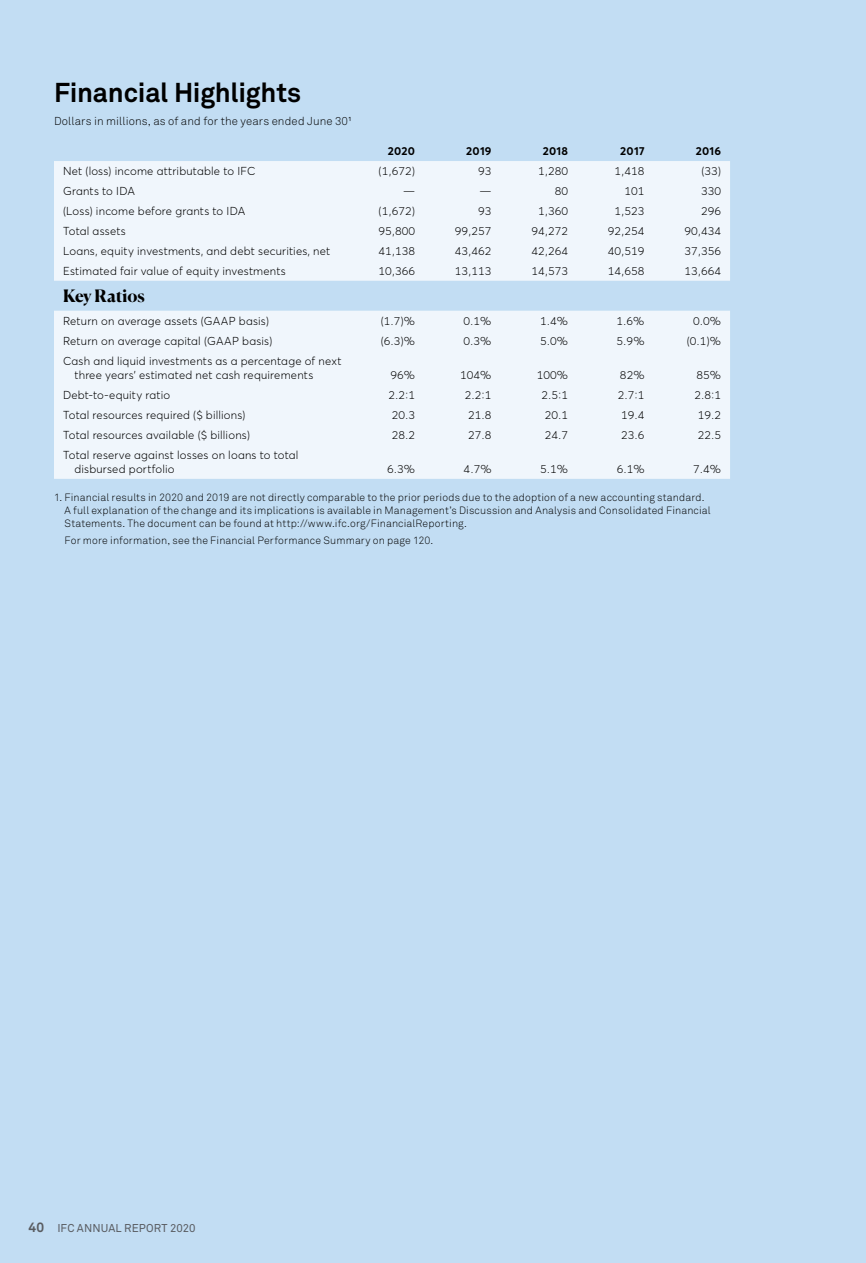
<style>
.page{position:relative;width:866px;height:1263px;background:#c2ddf3}
.page>*{position:absolute;margin:0;border:0;box-sizing:border-box;transform-origin:0 0}
.t1{font:700 27px "Akkurat Pro";letter-spacing:-.01em;color:#000}
.t2{font:700 17.1px "Canela";color:#000}
.t3{font:300 11.4px/14.2px "Averta";letter-spacing:.015em;color:#000}
.t4{font:300 11.4px "Akkurat Pro";letter-spacing:.01em;color:#000}
.t5{font:700 11.4px "Averta";letter-spacing:.025em;color:#000}
.t6{font:11.25px "Akkurat Pro";letter-spacing:.01em;color:#595c61}
.t7{font:300 10.5px/13.2px "Akkurat Pro";letter-spacing:.015em;color:#000}
.s1{font-weight:700;font-size:13.5px}
</style>
<div class="page">
<svg style="left:54px;top:161px;width:676px;height:318px;background:#ebf3fb"></svg>
<h1 class="t1" style="left:54px;top:76px;width:249px">Financial Highlights</h1>
<p class="t4" style="left:54px;top:115px;width:299px">Dollars in millions, as of and for the years ended June 30¹</p>
<p class="t5" style="left:388px;top:144px;width:29px">2020</p>
<p class="t5" style="left:466px;top:144px;width:27px">2019</p>
<p class="t5" style="left:543px;top:144px;width:27px">2018</p>
<p class="t5" style="left:620px;top:144px;width:26px">2017</p>
<p class="t5" style="left:696px;top:144px;width:27px">2016</p>
<p class="t3" style="left:63px;top:164px;width:194px">Net (loss) income attributable to IFC</p>
<p class="t3" style="left:379px;top:164px;width:38px">(1,672)</p>
<p class="t3" style="left:478px;top:164px;width:15px">93</p>
<p class="t3" style="left:538px;top:164px;width:32px">1,280</p>
<p class="t3" style="left:614px;top:164px;width:32px">1,418</p>
<p class="t3" style="left:701px;top:164px;width:21px">(33)</p>
<p class="t3" style="left:63px;top:184px;width:74px">Grants to IDA</p>
<p class="t3" style="left:403px;top:184px;width:14px">—</p>
<p class="t3" style="left:479px;top:184px;width:14px">—</p>
<p class="t3" style="left:555px;top:184px;width:15px">80</p>
<p class="t3" style="left:624px;top:184px;width:22px">101</p>
<p class="t3" style="left:701px;top:184px;width:22px">330</p>
<p class="t3" style="left:63px;top:204px;width:184px">(Loss) income before grants to IDA</p>
<p class="t3" style="left:379px;top:204px;width:38px">(1,672)</p>
<p class="t3" style="left:478px;top:204px;width:15px">93</p>
<p class="t3" style="left:538px;top:204px;width:32px">1,360</p>
<p class="t3" style="left:614px;top:204px;width:32px">1,523</p>
<p class="t3" style="left:701px;top:204px;width:22px">296</p>
<p class="t3" style="left:63px;top:224px;width:64px">Total assets</p>
<p class="t3" style="left:378px;top:224px;width:38px">95,800</p>
<p class="t3" style="left:455px;top:224px;width:38px">99,257</p>
<p class="t3" style="left:531px;top:224px;width:38px">94,272</p>
<p class="t3" style="left:608px;top:224px;width:38px">92,254</p>
<p class="t3" style="left:684px;top:224px;width:38px">90,434</p>
<p class="t3" style="left:63px;top:244px;width:269px">Loans, equity investments, and debt securities, net</p>
<p class="t3" style="left:378px;top:244px;width:38px">41,138</p>
<p class="t3" style="left:455px;top:244px;width:38px">43,462</p>
<p class="t3" style="left:531px;top:244px;width:38px">42,264</p>
<p class="t3" style="left:608px;top:244px;width:38px">40,519</p>
<p class="t3" style="left:684px;top:244px;width:38px">37,356</p>
<p class="t3" style="left:63px;top:264px;width:224px">Estimated fair value of equity investments</p>
<p class="t3" style="left:378px;top:264px;width:38px">10,366</p>
<p class="t3" style="left:455px;top:264px;width:38px">13,113</p>
<p class="t3" style="left:531px;top:264px;width:38px">14,573</p>
<p class="t3" style="left:608px;top:264px;width:38px">14,658</p>
<p class="t3" style="left:684px;top:264px;width:38px">13,664</p>
<h2 class="t2" style="left:63px;top:282px;width:83px">Key Ratios</h2>
<p class="t3" style="left:63px;top:314px;width:207px">Return on average assets (GAAP basis)</p>
<p class="t3" style="left:381px;top:314px;width:36px">(1.7)%</p>
<p class="t3" style="left:464px;top:314px;width:29px">0.1%</p>
<p class="t3" style="left:540px;top:314px;width:29px">1.4%</p>
<p class="t3" style="left:617px;top:314px;width:29px">1.6%</p>
<p class="t3" style="left:693px;top:314px;width:29px">0.0%</p>
<p class="t3" style="left:63px;top:334px;width:211px">Return on average capital (GAAP basis)</p>
<p class="t3" style="left:381px;top:334px;width:36px">(6.3)%</p>
<p class="t3" style="left:464px;top:334px;width:29px">0.3%</p>
<p class="t3" style="left:540px;top:334px;width:29px">5.0%</p>
<p class="t3" style="left:617px;top:334px;width:29px">5.9%</p>
<p class="t3" style="left:687px;top:334px;width:36px">(0.1)%</p>
<p class="t3" style="left:74px;top:354px;width:269px;text-indent:-11px">Cash and liquid investments as a percentage of next three years’ estimated net cash requirements</p>
<p class="t3" style="left:390px;top:368px;width:26px">96%</p>
<p class="t3" style="left:460px;top:368px;width:33px">104%</p>
<p class="t3" style="left:537px;top:368px;width:33px">100%</p>
<p class="t3" style="left:620px;top:368px;width:26px">82%</p>
<p class="t3" style="left:696px;top:368px;width:26px">85%</p>
<p class="t3" style="left:63px;top:388px;width:109px">Debt-to-equity ratio</p>
<p class="t3" style="left:388px;top:388px;width:28px">2.2:1</p>
<p class="t3" style="left:465px;top:388px;width:28px">2.2:1</p>
<p class="t3" style="left:541px;top:388px;width:28px">2.5:1</p>
<p class="t3" style="left:618px;top:388px;width:28px">2.7:1</p>
<p class="t3" style="left:694px;top:388px;width:28px">2.8:1</p>
<p class="t3" style="left:63px;top:408px;width:184px">Total resources required ($ billions)</p>
<p class="t3" style="left:392px;top:408px;width:25px">20.3</p>
<p class="t3" style="left:468px;top:408px;width:25px">21.8</p>
<p class="t3" style="left:545px;top:408px;width:25px">20.1</p>
<p class="t3" style="left:621px;top:408px;width:25px">19.4</p>
<p class="t3" style="left:698px;top:408px;width:25px">19.2</p>
<p class="t3" style="left:63px;top:428px;width:188px">Total resources available ($ billions)</p>
<p class="t3" style="left:392px;top:428px;width:25px">28.2</p>
<p class="t3" style="left:468px;top:428px;width:25px">27.8</p>
<p class="t3" style="left:545px;top:428px;width:25px">24.7</p>
<p class="t3" style="left:621px;top:428px;width:25px">23.6</p>
<p class="t3" style="left:698px;top:428px;width:25px">22.5</p>
<p class="t3" style="left:74px;top:448px;width:226px;text-indent:-11px">Total reserve against losses on loans to total disbursed portfolio</p>
<p class="t3" style="left:387px;top:462px;width:29px">6.3%</p>
<p class="t3" style="left:464px;top:462px;width:29px">4.7%</p>
<p class="t3" style="left:540px;top:462px;width:29px">5.1%</p>
<p class="t3" style="left:617px;top:462px;width:29px">6.1%</p>
<p class="t3" style="left:693px;top:462px;width:29px">7.4%</p>
<p class="t7" style="left:64px;top:491px;width:648px;text-indent:-10px">1. Financial results in 2020 and 2019 are not directly comparable to the prior periods due to the adoption of a new accounting standard.<br>A full explanation of the change and its implications is available in Management’s Discussion and Analysis and Consolidated Financial<br>Statements. The document can be found at http://www.ifc.org/FinancialReporting.</p>
<p class="t7" style="left:64px;top:533px;width:370px">For more information, see the Financial Performance Summary on page 120.</p>
<p class="t6" style="left:29px;top:1221px;width:168px"><span class="s1">40</span> IFC ANNUAL REPORT 2020</p>
</div>
